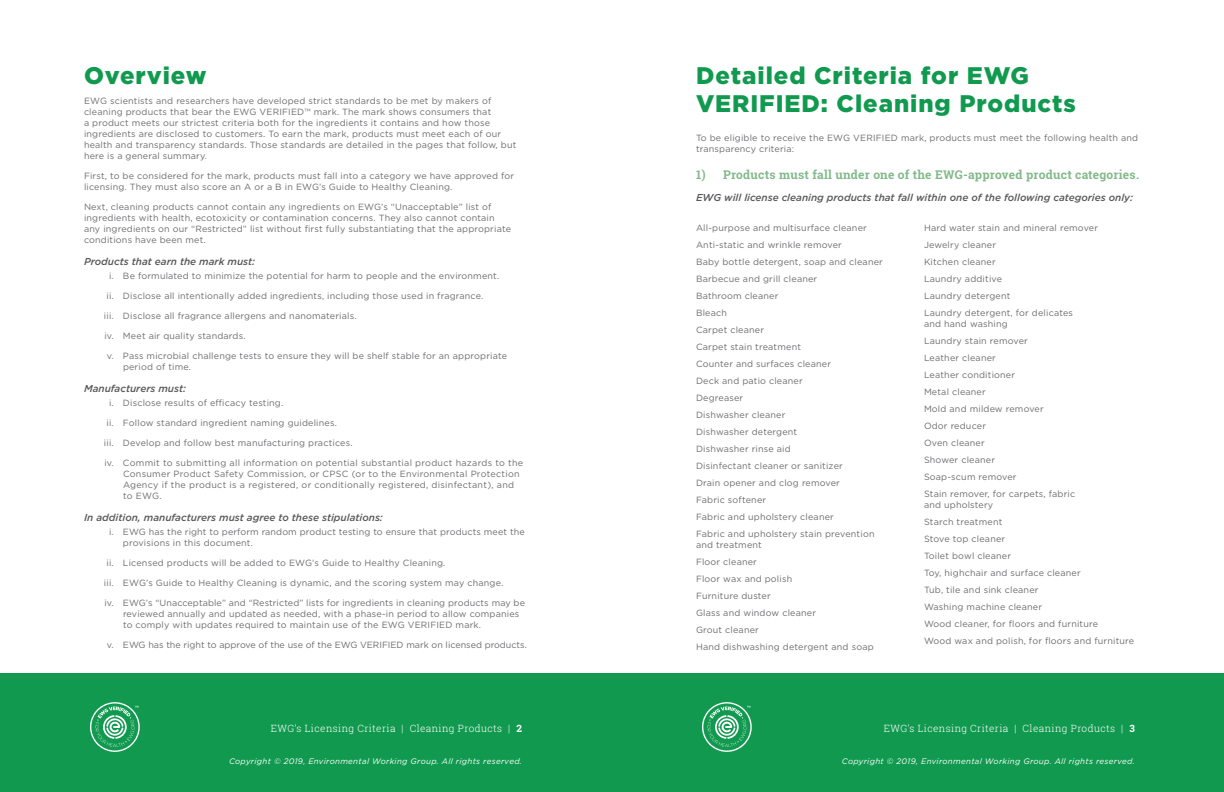
<style>
.page{position:relative;width:1224px;height:792px;background:#fff}
.page>*{position:absolute;margin:0;border:0;box-sizing:border-box;transform-origin:0 0}
.Body{font:900 24px/28px "Gotham";letter-spacing:.04em;color:#119a4f}
.Subtitle{font:700 12px "Roboto Slab";letter-spacing:.02em;color:#82b98a}
.Sub_Subtitle{font:italic 500 10px "Gotham";color:#57585a}
.t1{font:300 10px "Roboto Slab";letter-spacing:.04em;color:#fff}
.Body-2{font:9px/11px "Gotham";letter-spacing:.02em;color:#6c6d70}
.Body-3{font:9px "Gotham";color:#6c6d70}
.t2{font:italic 8px "Gotham";letter-spacing:.04em;color:#fff}
.s1{font-weight:700}
</style>
<div class="page">
<div style="left:0;top:674px;width:1224px;height:118px;background:#119a4f"></div>
<svg style="left:90px;top:702px;width:50px;height:50px"></svg>
<svg style="left:702px;top:702px;width:50px;height:50px"></svg>
<p class="Body" style="left:84px;top:61px;width:124px">Overview</p>
<p class="Body-2" style="left:84px;top:95px;width:434px">EWG scientists and researchers have developed strict standards to be met by makers of cleaning products that bear the EWG VERIFIED™ mark. The mark shows consumers that<br>a product meets our strictest criteria both for the ingredients it contains and how those ingredients are disclosed to customers. To earn the mark, products must meet each of our health and transparency standards. Those standards are detailed in the pages that follow, but here is a general summary.</p>
<p class="Body-2" style="left:84px;top:170px;width:432px">First, to be considered for the mark, products must fall into a category we have approved for licensing. They must also score an A or a B in EWG’s Guide to Healthy Cleaning.</p>
<p class="Body-2" style="left:84px;top:201px;width:429px">Next, cleaning products cannot contain any ingredients on EWG’s “Unacceptable” list of ingredients with health, ecotoxicity or contamination concerns. They also cannot contain any ingredients on our “Restricted” list without first fully substantiating that the appropriate conditions have been met.</p>
<p class="Sub_Subtitle" style="left:84px;top:255px;width:173px">Products that earn the mark must:</p>
<p class="Body-2" style="left:109px;top:270px;width:392px">i. Be formulated to minimize the potential for harm to people and the environment.</p>
<p class="Body-2" style="left:107px;top:290px;width:378px">ii. Disclose all intentionally added ingredients, including those used in fragrance.</p>
<p class="Body-2" style="left:104px;top:310px;width:254px">iii. Disclose all fragrance allergens and nanomaterials.</p>
<p class="Body-2" style="left:104px;top:330px;width:143px">iv. Meet air quality standards.</p>
<p class="Body-2" style="left:123px;top:350px;width:386px;text-indent:-16px">v. Pass microbial challenge tests to ensure they will be shelf stable for an appropriate period of time.</p>
<p class="Sub_Subtitle" style="left:84px;top:382px;width:104px">Manufacturers must:</p>
<p class="Body-2" style="left:109px;top:397px;width:176px">i. Disclose results of efficacy testing.</p>
<p class="Body-2" style="left:107px;top:417px;width:232px">ii. Follow standard ingredient naming guidelines.</p>
<p class="Body-2" style="left:104px;top:437px;width:250px">iii. Develop and follow best manufacturing practices.</p>
<p class="Body-2" style="left:123px;top:457px;width:402px;text-indent:-19px">iv. Commit to submitting all information on potential substantial product hazards to the Consumer Product Safety Commission, or CPSC (or to the Environmental Protection Agency if the product is a registered, or conditionally registered, disinfectant), and to EWG.</p>
<p class="Sub_Subtitle" style="left:84px;top:511px;width:300px">In addition, manufacturers must agree to these stipulations:</p>
<p class="Body-2" style="left:123px;top:526px;width:403px;text-indent:-14px">i. EWG has the right to perform random product testing to ensure that products meet the provisions in this document.</p>
<p class="Body-2" style="left:107px;top:557px;width:340px">ii. Licensed products will be added to EWG’s Guide to Healthy Cleaning.</p>
<p class="Body-2" style="left:104px;top:577px;width:401px">iii. EWG’s Guide to Healthy Cleaning is dynamic, and the scoring system may change.</p>
<p class="Body-2" style="left:123px;top:597px;width:404px;text-indent:-19px">iv. EWG’s “Unacceptable” and “Restricted” lists for ingredients in cleaning products may be reviewed annually and updated as needed, with a phase-in period to allow companies to comply with updates required to maintain use of the EWG VERIFIED mark.</p>
<p class="Body-3" style="left:107px;top:639px;width:422px">v. EWG has the right to approve of the use of the EWG VERIFIED mark on licensed products.</p>
<p class="Body" style="left:696px;top:61px;width:381px">Detailed Criteria for EWG<br>VERIFIED: Cleaning Products</p>
<p class="Body-2" style="left:696px;top:132px;width:444px">To be eligible to receive the EWG VERIFIED mark, products must meet the following health and transparency criteria:</p>
<p class="Subtitle" style="left:696px;top:167px;width:445px">1) Products must fall under one of the EWG-approved product categories.</p>
<p class="Sub_Subtitle" style="left:696px;top:191px;width:439px">EWG will license cleaning products that fall within one of the following categories only:</p>
<p class="Body-2" style="left:696px;top:223px;width:172px">All-purpose and multisurface cleaner</p>
<p class="Body-2" style="left:696px;top:240px;width:147px">Anti-static and wrinkle remover</p>
<p class="Body-2" style="left:696px;top:257px;width:188px">Baby bottle detergent, soap and cleaner</p>
<p class="Body-2" style="left:696px;top:274px;width:123px">Barbecue and grill cleaner</p>
<p class="Body-2" style="left:696px;top:291px;width:84px">Bathroom cleaner</p>
<p class="Body-2" style="left:696px;top:308px;width:32px">Bleach</p>
<p class="Body-2" style="left:696px;top:325px;width:70px">Carpet cleaner</p>
<p class="Body-2" style="left:696px;top:342px;width:107px">Carpet stain treatment</p>
<p class="Body-2" style="left:696px;top:359px;width:137px">Counter and surfaces cleaner</p>
<p class="Body-2" style="left:696px;top:376px;width:108px">Deck and patio cleaner</p>
<p class="Body-2" style="left:696px;top:393px;width:49px">Degreaser</p>
<p class="Body-2" style="left:696px;top:410px;width:91px">Dishwasher cleaner</p>
<p class="Body-2" style="left:696px;top:427px;width:103px">Dishwasher detergent</p>
<p class="Body-2" style="left:696px;top:444px;width:96px">Dishwasher rinse aid</p>
<p class="Body-2" style="left:696px;top:461px;width:148px">Disinfectant cleaner or sanitizer</p>
<p class="Body-2" style="left:696px;top:478px;width:145px">Drain opener and clog remover</p>
<p class="Body-2" style="left:696px;top:495px;width:72px">Fabric softener</p>
<p class="Body-2" style="left:696px;top:512px;width:139px">Fabric and upholstery cleaner</p>
<p class="Body-2" style="left:696px;top:529px;width:180px">Fabric and upholstery stain prevention and treatment</p>
<p class="Body-2" style="left:696px;top:557px;width:62px">Floor cleaner</p>
<p class="Body-2" style="left:696px;top:574px;width:98px">Floor wax and polish</p>
<p class="Body-2" style="left:696px;top:591px;width:76px">Furniture duster</p>
<p class="Body-2" style="left:696px;top:608px;width:122px">Glass and window cleaner</p>
<p class="Body-2" style="left:696px;top:625px;width:64px">Grout cleaner</p>
<p class="Body-2" style="left:696px;top:642px;width:179px">Hand dishwashing detergent and soap</p>
<p class="Body-2" style="left:924px;top:223px;width:176px">Hard water stain and mineral remover</p>
<p class="Body-2" style="left:924px;top:240px;width:74px">Jewelry cleaner</p>
<p class="Body-2" style="left:924px;top:257px;width:73px">Kitchen cleaner</p>
<p class="Body-2" style="left:924px;top:274px;width:80px">Laundry additive</p>
<p class="Body-2" style="left:924px;top:291px;width:88px">Laundry detergent</p>
<p class="Body-2" style="left:924px;top:308px;width:151px">Laundry detergent, for delicates and hand washing</p>
<p class="Body-2" style="left:924px;top:336px;width:105px">Laundry stain remover</p>
<p class="Body-2" style="left:924px;top:353px;width:73px">Leather cleaner</p>
<p class="Body-2" style="left:924px;top:370px;width:93px">Leather conditioner</p>
<p class="Body-2" style="left:924px;top:387px;width:63px">Metal cleaner</p>
<p class="Body-2" style="left:924px;top:404px;width:121px">Mold and mildew remover</p>
<p class="Body-2" style="left:924px;top:421px;width:64px">Odor reducer</p>
<p class="Body-2" style="left:924px;top:438px;width:62px">Oven cleaner</p>
<p class="Body-2" style="left:924px;top:455px;width:72px">Shower cleaner</p>
<p class="Body-2" style="left:924px;top:472px;width:94px">Soap-scum remover</p>
<p class="Body-2" style="left:924px;top:489px;width:153px">Stain remover, for carpets, fabric and upholstery</p>
<p class="Body-2" style="left:924px;top:517px;width:80px">Starch treatment</p>
<p class="Body-2" style="left:924px;top:534px;width:83px">Stove top cleaner</p>
<p class="Body-2" style="left:924px;top:551px;width:89px">Toilet bowl cleaner</p>
<p class="Body-2" style="left:924px;top:568px;width:158px">Toy, highchair and surface cleaner</p>
<p class="Body-2" style="left:924px;top:585px;width:116px">Tub, tile and sink cleaner</p>
<p class="Body-2" style="left:924px;top:602px;width:120px">Washing machine cleaner</p>
<p class="Body-2" style="left:924px;top:619px;width:176px">Wood cleaner, for floors and furniture</p>
<p class="Body-2" style="left:924px;top:636px;width:212px">Wood wax and polish, for floors and furniture</p>
<p class="t1" style="left:271px;top:722px;width:253px">EWG’s Licensing Criteria | Cleaning Products | <span class="s1">2</span></p>
<p class="t2" style="left:229px;top:756px;width:294px">Copyright © 2019, Environmental Working Group. All rights reserved.</p>
<p class="t2" style="left:842px;top:756px;width:294px">Copyright © 2019, Environmental Working Group. All rights reserved.</p>
<p class="t1" style="left:884px;top:722px;width:252px">EWG’s Licensing Criteria | Cleaning Products | <span class="s1">3</span></p>
</div>
